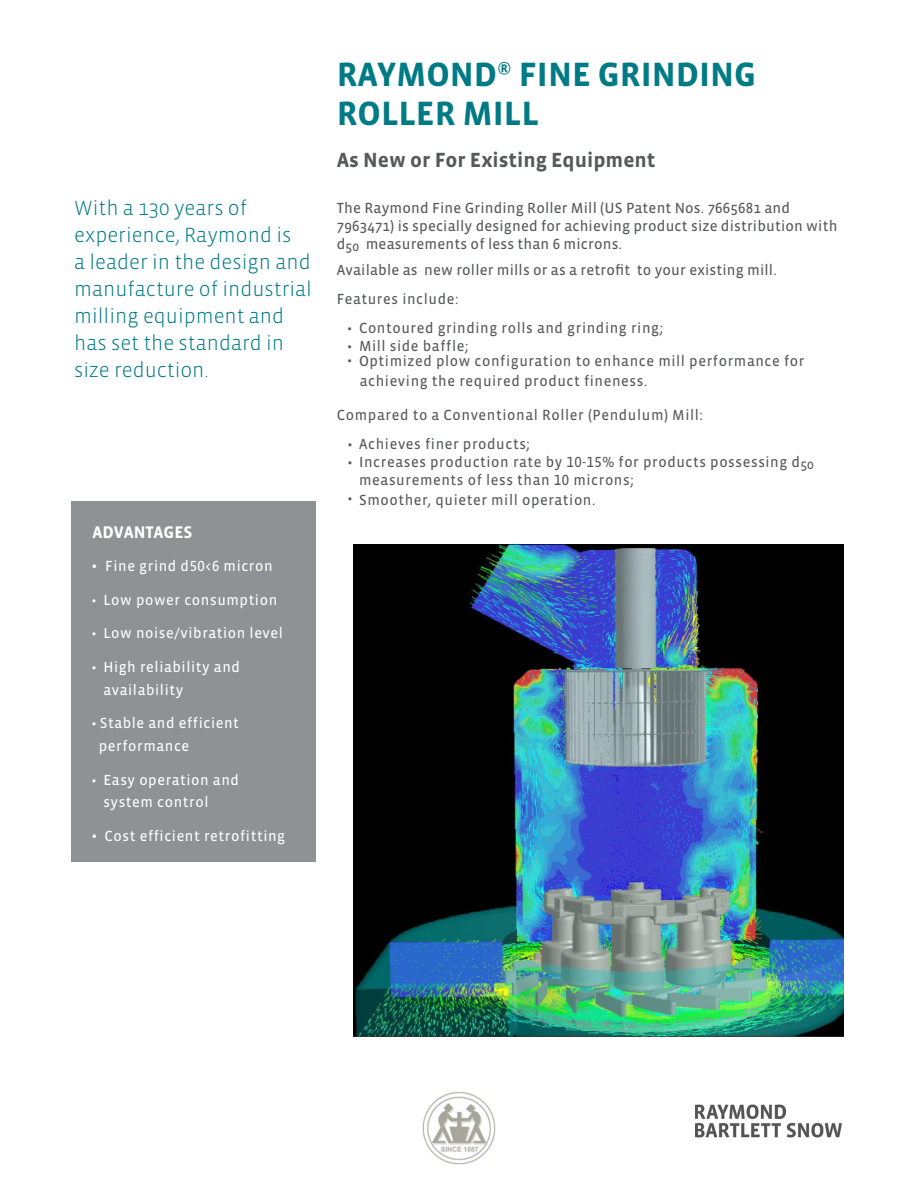
<style>
.page{position:relative;width:918px;height:1188px;background:#fff}
.page>*{position:absolute;margin:0;border:0;box-sizing:border-box;transform-origin:0 0}
.t1{font:700 34.5px/39px "Vista Sans OTCE";color:#007b85}
.t2{font:300 21px/27px "Vista Sans OTCE";color:#007b85}
.t3{font:700 21px "Vista Sans OTCE";color:#57585a}
.t4{font:700 17.25px "Vista Sans OTCE";color:#fff}
.t5{font:15px/19.5px "Vista Sans OTCE";letter-spacing:.04em;color:#57585a}
.t6{font:15px/18px "Vista Sans OTCE";letter-spacing:.01em;color:#57585a}
.t7{font:15px/22.5px "Vista Sans OTCE";letter-spacing:.04em;color:#fff}
.s1{font-size:17.25px}
</style>
<div class="page">
<div style="left:71px;top:501px;width:245px;height:361px;background:#8f9194"></div>
<img style="left:353px;top:544px;width:491px;height:493px">
<img style="left:695px;top:1104px;width:147px;height:34px">
<img style="left:422px;top:1091px;width:74px;height:74px">
<h2 class="t2" style="left:74px;top:194px;width:239px">With a 130 years of experience, Raymond is<br>a leader in the design and manufacture of industrial milling equipment and has set the standard in size reduction.</h2>
<p class="t4" style="left:92px;top:523px;width:102px">ADVANTAGES</p>
<p class="t7" style="left:92px;top:555px;width:183px"><span class="s1">•</span> Fine grind d50&lt;6 micron</p>
<p class="t7" style="left:92px;top:589px;width:187px">• Low power consumption</p>
<p class="t7" style="left:92px;top:622px;width:193px">• Low noise/vibration level</p>
<p class="t7" style="left:103px;top:656px;width:138px;text-indent:-12px">• High reliability and availability</p>
<p class="t7" style="left:99px;top:712px;width:142px;text-indent:-7px">• Stable and efficient performance</p>
<p class="t7" style="left:103px;top:769px;width:137px;text-indent:-12px">• Easy operation and system control</p>
<p class="t7" style="left:92px;top:825px;width:195px"><span class="s1">•</span> Cost efficient retrofitting</p>
<h1 class="t1" style="left:337px;top:56px;width:395px">Raymond<sup>®</sup> fine Grinding<br>Roller Mill</h1>
<h2 class="t3" style="left:337px;top:149px;width:320px">As New or For Existing Equipment</h2>
<p class="t6" style="left:337px;top:200px;width:502px">The Raymond Fine Grinding Roller Mill (US Patent Nos. 7665681 and<br>7963471) is specially designed for achieving product size distribution with d<sub>50</sub> measurements of less than 6 microns.</p>
<p class="t6" style="left:337px;top:256px;width:441px;line-height:29px">Available as new roller mills or as a retrofit to your existing mill.<br>Features include:</p>
<p class="t5" style="left:347px;top:319px;width:317px">• Contoured grinding rolls and grinding ring;</p>
<p class="t5" style="left:347px;top:337px;width:123px">• Mill side baffle;</p>
<p class="t5" style="left:360px;top:352px;width:446px;text-indent:-13px">• Optimized plow configuration to enhance mill performance for achieving the required product fineness.</p>
<p class="t5" style="left:337px;top:405px;width:368px">Compared to a Conventional Roller (Pendulum) Mill:</p>
<p class="t5" style="left:347px;top:435px;width:184px">• Achieves finer products;</p>
<p class="t5" style="left:359px;top:453px;width:456px;line-height:18px;text-indent:-12px">• Increases production rate by 10-15% for products possessing d<sub>50 </sub>measurements of less than 10 microns;</p>
<p class="t5" style="left:347px;top:490px;width:250px">• Smoother, quieter mill operation.</p>
</div>
